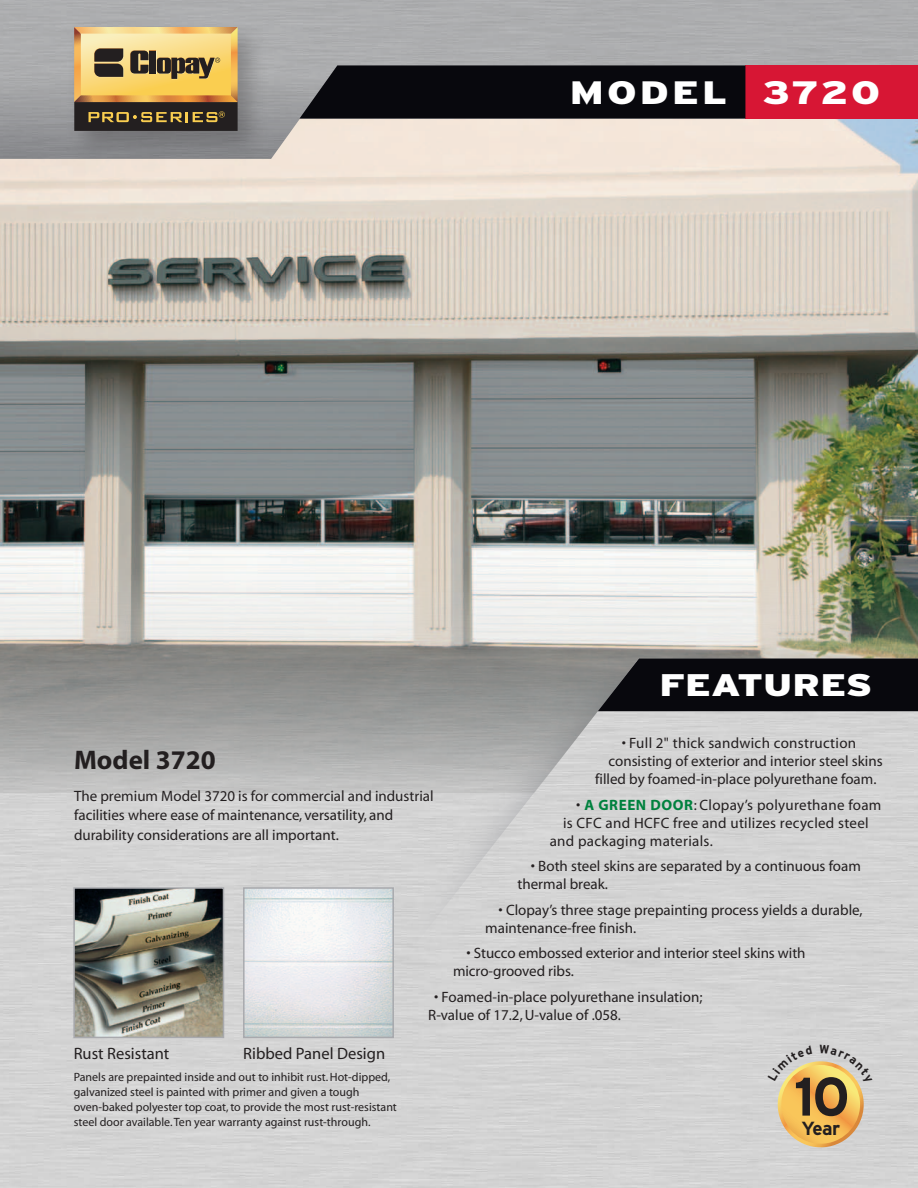
<style>
.page{position:relative;width:918px;height:1188px;background:#fff}
.page>*{position:absolute;margin:0;border:0;box-sizing:border-box;transform-origin:0 0}
.t1{font:700 54.15px "Interstate";color:#231f20}
.t2{font:900 32.4px "Interstate";letter-spacing:.075em;color:#fff;scale:1.25 1}
.t3{font:900 31.2px "Interstate";color:#fff;scale:1.25 1}
.t4{font:700 27px "Myriad";color:#231f20}
.t5{font:700 19.05px "Interstate";color:#231f20}
.t6{font:16.5px "Myriad";color:#231f20}
.t7{font:15px/18px "Myriad";color:#231f20}
.t8{font:15px "Myriad";letter-spacing:.02em;color:#231f20}
.t9{font:12px/15px "Myriad";color:#231f20}
.s1{font-weight:700;color:#00813e}
</style>
<div class="page">
<div style="left:0;top:0;width:918px;height:194px;background:#acadaf"></div>
<div style="left:380px;top:793px;width:257px;height:197px;background:#d3d3d3"></div>
<img style="left:0;top:119px;width:918px;height:674px">
<img style="left:246px;top:890px;width:145px;height:145px">
<div style="left:243px;top:887px;width:151px;height:151px;border:2px solid #a8a9ad"></div>
<svg style="left:598px;top:659px;width:320px;height:52px;background:#101015"></svg>
<div style="left:745px;top:65px;width:173px;height:53px;background:#d71634"></div>
<div style="left:300px;top:65px;width:445px;height:53px;background:#08080d"></div>
<img style="left:76px;top:890px;width:145px;height:145px">
<div style="left:73px;top:887px;width:151px;height:151px;border:2px solid #a8a9ad"></div>
<img style="left:59px;top:33px;width:218px;height:138px">
<div style="left:74px;top:102px;width:164px;height:29px;background:#231f20"></div>
<svg style="left:89px;top:111px;width:136px;height:11px"></svg>
<svg style="left:74px;top:27px;width:164px;height:75px;background:#d2b065"></svg>
<svg style="left:768px;top:1045px;width:105px;height:104px;background:#e5c892"></svg>
<h2 class="t2" style="left:570px;top:74px;width:250px">MODEL 3720</h2>
<h3 class="t3" style="left:659px;top:667px;width:172px">FEATURES</h3>
<p class="t8" style="left:622px;top:736px;width:236px">• Full 2" thick sandwich construction</p>
<p class="t7" style="left:609px;top:753px;width:276px">consisting of exterior and interior steel skins</p>
<p class="t7" style="left:595px;top:771px;width:283px">filled by foamed-in-place polyurethane foam.</p>
<p class="t8" style="left:576px;top:797px;width:307px">• <span class="s1">A GREEN DOOR</span>: Clopay’s polyurethane foam</p>
<p class="t8" style="left:563px;top:815px;width:307px">is CFC and HCFC free and utilizes recycled steel</p>
<p class="t8" style="left:550px;top:833px;width:165px">and packaging materials.</p>
<p class="t7" style="left:518px;top:858px;width:345px;text-indent:13px">• Both steel skins are separated by a continuous foam thermal break.</p>
<p class="t7" style="left:485px;top:901px;width:379px;text-indent:13px">• Clopay’s three stage prepainting process yields a durable, maintenance-free finish.</p>
<p class="t7" style="left:453px;top:945px;width:354px;text-indent:13px">• Stucco embossed exterior and interior steel skins with micro-grooved ribs.</p>
<p class="t7" style="left:428px;top:988px;width:276px;text-indent:6px">• Foamed-in-place polyurethane insulation;<br>R-value of 17.2, U-value of .058.</p>
<h3 class="t4" style="left:74px;top:746px;width:143px">Model 3720</h3>
<p class="t7" style="left:74px;top:787px;width:361px;line-height:19.5px">The premium Model 3720 is for commercial and industrial facilities where ease of maintenance, versatility, and durability considerations are all important.</p>
<p class="t6" style="left:74px;top:1045px;width:97px">Rust Resistant</p>
<p class="t6" style="left:243px;top:1045px;width:143px">Ribbed Panel Design</p>
<p class="t9" style="left:74px;top:1070px;width:325px">Panels are prepainted inside and out to inhibit rust. Hot-dipped, galvanized steel is painted with primer and given a tough oven-baked polyester top coat, to provide the most rust-resistant steel door available. Ten year warranty against rust-through.</p>
<h1 class="t1" style="left:794px;top:1066px;width:57px">10</h1>
<p class="t5" style="left:801px;top:1118px;width:40px">Year</p>
</div>
